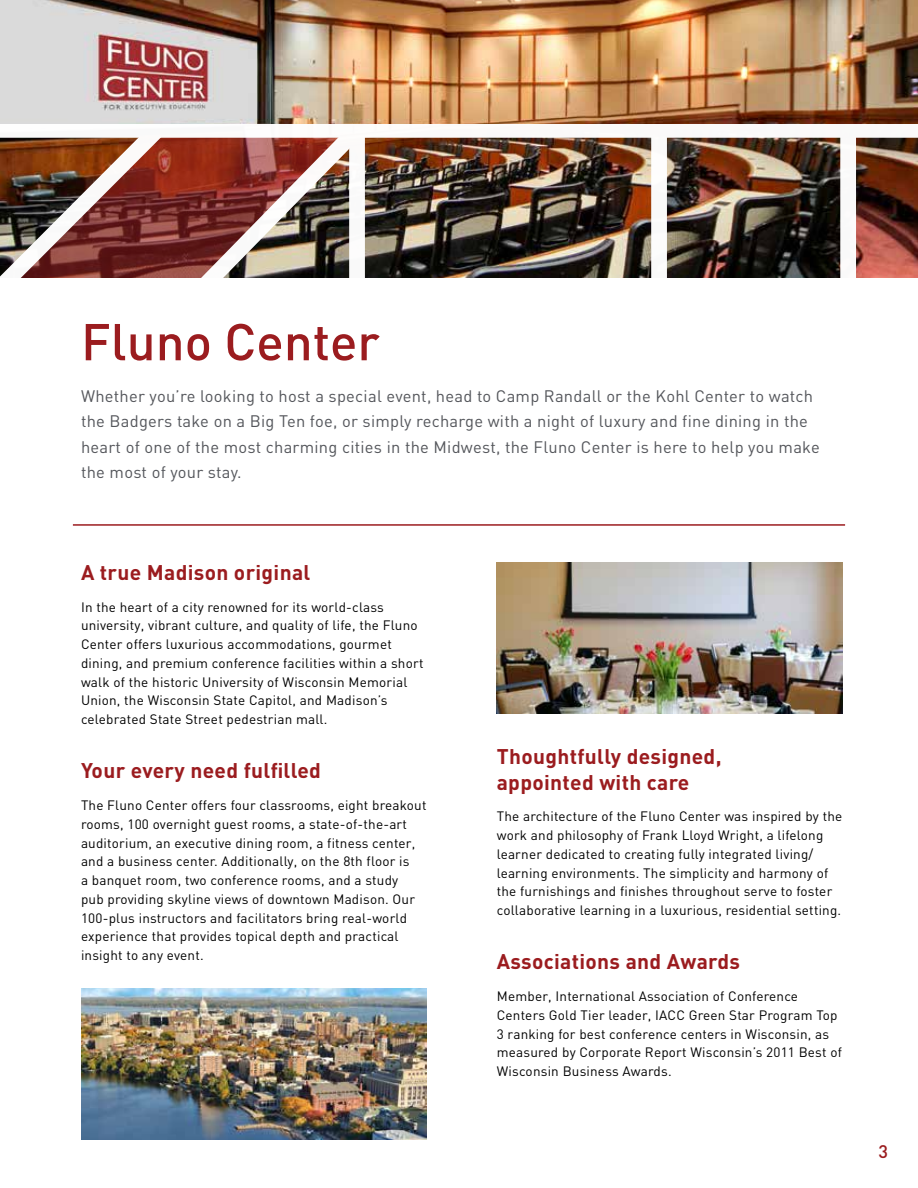
<style>
.page{position:relative;width:918px;height:1188px;background:#fff}
.page>*{position:absolute;margin:0;border:0;box-sizing:border-box;transform-origin:0 0}
.t1{font:500 51px "DIN";color:#9b1c1f}
.t2{font:700 21px/25.2px "DIN";letter-spacing:.015em;color:#9b1c1f}
.t3{font:500 18px "DIN";color:#9b1c1f}
.t4{font:16.5px/25.5px "DIN";letter-spacing:.015em;color:#54565b}
.t5{font:13.5px/18.8px "DIN";letter-spacing:.015em;color:#000}
</style>
<div class="page">
<img style="left:0;top:0;width:918px;height:278px">
<div style="left:0;top:124px;width:918px;height:14px;background:#fff"></div>
<div style="left:840px;top:124px;width:16px;height:154px;background:#fff"></div>
<div style="left:651px;top:130px;width:16px;height:148px;background:#fff"></div>
<img style="left:0;top:137px;width:379px;height:141px">
<img style="left:497px;top:562px;width:345px;height:152px">
<hr style="left:73px;top:524px;width:772px;height:2px;background:#9b1c1f">
<img style="left:81px;top:988px;width:346px;height:152px">
<h1 class="t1" style="left:81px;top:309px;width:300px">Fluno Center</h1>
<p class="t4" style="left:81px;top:383px;width:740px">Whether you’re looking to host a special event, head to Camp Randall or the Kohl Center to watch the Badgers take on a Big Ten foe, or simply recharge with a night of luxury and fine dining in the heart of one of the most charming cities in the Midwest, the Fluno Center is here to help you make the most of your stay.</p>
<h2 class="t2" style="left:81px;top:559px;width:231px">A true Madison original</h2>
<p class="t5" style="left:81px;top:597px;width:344px">In the heart of a city renowned for its world-class university, vibrant culture, and quality of life, the Fluno Center offers luxurious accommodations, gourmet dining, and premium conference facilities within a short walk of the historic University of Wisconsin Memorial Union, the Wisconsin State Capitol, and Madison’s celebrated State Street pedestrian mall.</p>
<h2 class="t2" style="left:81px;top:757px;width:241px">Your every need fulfilled</h2>
<p class="t5" style="left:81px;top:796px;width:347px">The Fluno Center offers four classrooms, eight breakout rooms, 100 overnight guest rooms, a state-of-the-art auditorium, an executive dining room, a fitness center, and a business center. Additionally, on the 8th floor is<br>a banquet room, two conference rooms, and a study<br>pub providing skyline views of downtown Madison. Our 100-plus instructors and facilitators bring real-world experience that provides topical depth and practical insight to any event.</p>
<h2 class="t2" style="left:497px;top:743px;width:226px">Thoughtfully designed, appointed with care</h2>
<p class="t5" style="left:497px;top:807px;width:347px">The architecture of the Fluno Center was inspired by the work and philosophy of Frank Lloyd Wright, a lifelong learner dedicated to creating fully integrated living/ learning environments. The simplicity and harmony of the furnishings and finishes throughout serve to foster collaborative learning in a luxurious, residential setting.</p>
<h2 class="t2" style="left:497px;top:948px;width:245px">Associations and Awards</h2>
<p class="t5" style="left:497px;top:987px;width:347px">Member, International Association of Conference Centers Gold Tier leader, IACC Green Star Program Top 3 ranking for best conference centers in Wisconsin, as measured by Corporate Report Wisconsin’s 2011 Best of Wisconsin Business Awards.</p>
<h3 class="t3" style="left:878px;top:1140px;width:11px">3</h3>
</div>
